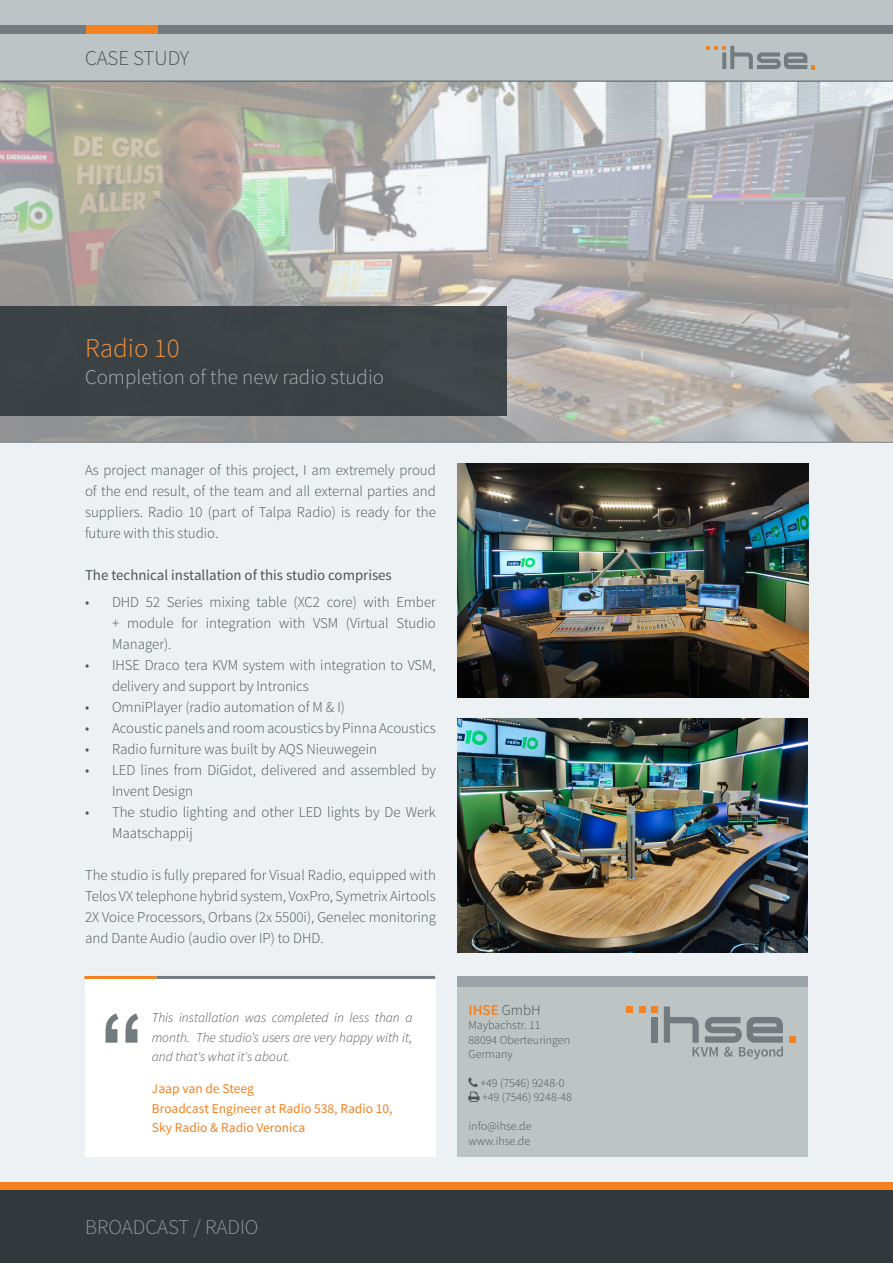
<style>
.page{position:relative;width:893px;height:1263px;background:#eef1f3}
.page>*{position:absolute;margin:0;border:0;box-sizing:border-box;transform-origin:0 0}
.t1{font:300 27px "Source Sans Pro";color:#f6913b}
.t2{font:300 21px "Source Sans Pro";color:#a7b0b0}
.t3{font:300 21px "Source Sans Pro";color:#939598}
.t4{font:300 21px "Source Sans Pro";color:#4d5455}
.t5{font:300 15px/21px "Source Sans Pro";color:#4d5455;text-align:justify}
.t6{font:15px "Source Sans Pro";color:#4d5455}
.t7{font:600 15px "Source Sans Pro";color:#f58220}
.t8{font:italic 300 13.5px/19.5px "Source Sans Pro";color:#4d5455;text-align:justify}
.t9{font:13.5px/19.5px "Source Sans Pro";color:#f58220}
.t10{font:300 12px "Source Sans Pro";color:#4d5455}
.s1{font-weight:300;color:#4d5455}
</style>
<div class="page">
<div style="left:0;top:0;width:893px;height:82px;background:#bcc4c6"></div>
<img style="left:0;top:82px;width:893px;height:360px">
<div style="left:157px;top:26px;width:736px;height:8px;background:#727c7f"></div>
<div style="left:85px;top:26px;width:72px;height:8px;background:#f58220"></div>
<div style="left:0;top:26px;width:85px;height:8px;background:#727c7f"></div>
<svg style="left:706px;top:46px;width:109px;height:23px"></svg>
<hr style="left:0;top:81px;width:893px;height:1px;background:#727c7f">
<hr style="left:0;top:442px;width:893px;height:1px;background:#727c7f">
<div style="left:0;top:306px;width:506px;height:109px;background:#3c4345"></div>
<img style="left:457px;top:463px;width:351px;height:235px">
<div style="left:85px;top:977px;width:351px;height:180px;background:#fff"></div>
<svg style="left:105px;top:1013px;width:33px;height:30px"></svg>
<hr style="left:84px;top:976px;width:73px;height:3px;background:#f58220">
<hr style="left:157px;top:976px;width:278px;height:3px;background:#727c7f">
<img style="left:457px;top:719px;width:351px;height:234px">
<div style="left:0;top:1182px;width:893px;height:9px;background:#f58220"></div>
<div style="left:0;top:1191px;width:893px;height:72px;background:#31393c"></div>
<div style="left:457px;top:976px;width:351px;height:181px;background:#bcc4c4"></div>
<div style="left:457px;top:976px;width:351px;height:10px;background:#9ba4a6"></div>
<div style="left:627px;top:1006px;width:6px;height:7px;background:#f58220"></div>
<div style="left:639px;top:1006px;width:6px;height:7px;background:#f58220"></div>
<div style="left:651px;top:1006px;width:7px;height:7px;background:#f58220"></div>
<div style="left:651px;top:1017px;width:7px;height:26px;background:#727c7e"></div>
<div style="left:789px;top:1036px;width:6px;height:7px;background:#f58220"></div>
<svg style="left:664px;top:1006px;width:119px;height:53px"></svg>
<p class="t4" style="left:85px;top:46px;width:106px">CASE STUDY</p>
<p class="t1" style="left:85px;top:332px;width:96px">Radio 10</p>
<p class="t2" style="left:85px;top:365px;width:301px">Completion of the new radio studio</p>
<p class="t5" style="left:85px;top:459px;width:352px">As project manager of this project, I am extremely proud of the end result, of the team and all external parties and suppliers. Radio 10 (part of Talpa Radio) is ready for the future with this studio.</p>
<p class="t6" style="left:85px;top:565px;width:308px">The technical installation of this studio comprises</p>
<p class="t5" style="left:112px;top:591px;width:325px;text-indent:-27px">• DHD 52 Series mixing table (XC2 core) with Ember + module for integration with VSM (Virtual Studio Manager).</p>
<p class="t5" style="left:112px;top:654px;width:325px;text-indent:-27px">• IHSE Draco tera KVM system with integration to VSM, delivery and support by Intronics</p>
<p class="t5" style="left:85px;top:696px;width:261px">• OmniPlayer (radio automation of M &amp; I)</p>
<p class="t5" style="left:85px;top:717px;width:352px">• Acoustic panels and room acoustics by Pinna Acoustics</p>
<p class="t5" style="left:85px;top:738px;width:293px">• Radio furniture was built by AQS Nieuwegein</p>
<p class="t5" style="left:112px;top:759px;width:325px;text-indent:-27px">• LED lines from DiGidot, delivered and assembled by<br>Invent Design</p>
<p class="t5" style="left:112px;top:801px;width:325px;text-indent:-27px">• The studio lighting and other LED lights by De Werk<br>Maatschappij</p>
<p class="t5" style="left:85px;top:864px;width:352px">The studio is fully prepared for Visual Radio, equipped with Telos VX telephone hybrid system, VoxPro, Symetrix Airtools 2X Voice Processors, Orbans (2x 5500i), Genelec monitoring and Dante Audio (audio over IP) to DHD.</p>
<h1 class="t8" style="left:152px;top:1008px;width:262px">This installation was completed in less than a month. The studio’s users are very happy with it, and that's what it's about.</h1>
<h1 class="t9" style="left:152px;top:1079px;width:104px">Jaap van de Steeg</h1>
<h1 class="t9" style="left:152px;top:1099px;width:242px">Broadcast Engineer at Radio 538, Radio 10,<br>Sky Radio &amp; Radio Veronica</h1>
<p class="t3" style="left:85px;top:1214px;width:175px">BROADCAST / RADIO</p>
<p class="t7" style="left:469px;top:1000px;width:74px">IHSE <span class="s1">GmbH</span></p>
<p class="t10" style="left:469px;top:1018px;width:74px">Maybachstr. 11</p>
<p class="t10" style="left:469px;top:1032px;width:103px">88094 Oberteuringen</p>
<p class="t10" style="left:469px;top:1047px;width:46px">Germany</p>
<p class="t10" style="left:480px;top:1076px;width:86px">+49 (7546) 9248-0</p>
<p class="t10" style="left:482px;top:1090px;width:91px">+49 (7546) 9248-48</p>
<p class="t10" style="left:469px;top:1119px;width:64px">info@ihse.de</p>
<p class="t10" style="left:469px;top:1133px;width:63px">www.ihse.de</p>
</div>
